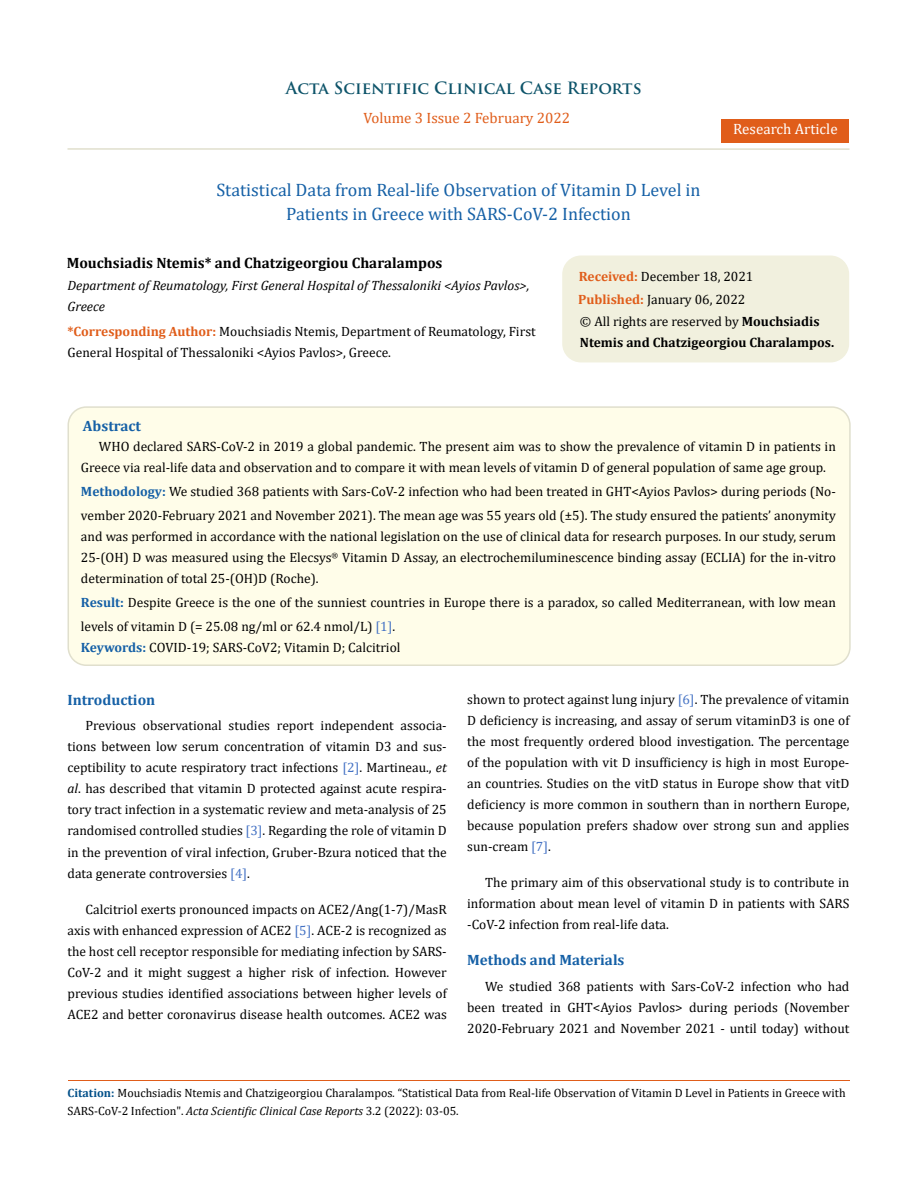
<style>
.page{position:relative;width:917px;height:1188px;background:#fff}
.page>*{position:absolute;margin:0;border:0;box-sizing:border-box;transform-origin:0 0}
.t1{font:18px/24px "Cambria";color:#1560a6;text-align:center}
.t2{font:700 16.5px "Trajan Pro";color:#0e546a}
.t3{font:700 15px "Cambria";color:#000}
.t4{font:700 15px "Cambria";color:#1560a6}
.t5{font:15px "Cambria";color:#e05d1a}
.t6{font:15px "Cambria";color:#fff}
.t7{font:13.5px/21px "Cambria";color:#000;text-align:justify}
.t8{font:italic 13.5px/21px "Cambria";color:#000}
.t9{font:700 13.5px/21px "Cambria";color:#000}
.t10{font:12px/18px "Cambria";color:#000}
.s1{font-weight:700;color:#e05d1a}
.s2{font-weight:400}
.s3{font-weight:700;color:#1560a6}
.s4{color:#4472c4}
.s5{font-style:italic}
.s6{font-weight:700;color:#035089}
</style>
<div class="page">
<div style="left:721px;top:119px;width:128px;height:23px;background:#e05d1a"></div>
<div style="left:563px;top:256px;width:285px;height:106px;background:#f1f0de;border-radius:18px"></div>
<div style="left:562px;top:256px;width:287px;height:106px;border:2px solid #f1f0de;border-radius:18px"></div>
<div style="left:68px;top:407px;width:781px;height:258px;background:#fffde9;border-radius:18px"></div>
<div style="left:67px;top:406px;width:783px;height:260px;border:2px solid #e0dfcd;border-radius:18px"></div>
<hr style="left:68px;top:1081px;width:781px;height:1px;background:#e05d1a">
<hr style="left:67px;top:148px;width:782px;height:2px;background:#e0dfcd">
<p class="t2" style="left:286px;top:77px;width:357px">Acta Scientific Clinical Case Reports</p>
<p class="t5" style="left:363px;top:109px;width:208px">Volume 3 Issue 2 February 2022</p>
<p class="t6" style="left:733px;top:120px;width:106px">Research Article</p>
<h1 class="t1" style="left:216px;top:178px;width:486px">Statistical Data from Real-life Observation of Vitamin D Level in<br>Patients in Greece with SARS-CoV-2 Infection</h1>
<p class="t3" style="left:67px;top:252px;width:377px">Mouchsiadis Ntemis* and Chatzigeorgiou Charalampos</p>
<p class="t8" style="left:67px;top:275px;width:463px">Department of Reumatology, First General Hospital of Thessaloniki &lt;Ayios Pavlos&gt;,<br>Greece</p>
<p class="t7" style="left:67px;top:321px;width:469px"><span class="s1">*Corresponding Author:</span> Mouchsiadis Ntemis, Department of Reumatology, First<br>General Hospital of Thessaloniki &lt;Ayios Pavlos&gt;, Greece.</p>
<p class="t7" style="left:578px;top:265px;width:177px;line-height:23px"><span class="s1">Received:</span> December 18, 2021<br><span class="s1">Published:</span> January 06, 2022</p>
<p class="t9" style="left:580px;top:310px;width:256px"><span class="s2">© All rights are reserved by</span> Mouchsiadis<br>Ntemis and Chatzigeorgiou Charalampos.</p>
<p class="t4" style="left:83px;top:415px;width:60px">Abstract</p>
<p class="t7" style="left:81px;top:436px;width:756px;text-indent:18px">WHO declared SARS-CoV-2 in 2019 a global pandemic. The present aim was to show the prevalence of vitamin D in patients in<br>Greece via real-life data and observation and to compare it with mean levels of vitamin D of general population of same age group.</p>
<p class="t7" style="left:81px;top:480px;width:756px;line-height:24px"><span class="s3">Methodology:</span> We studied 368 patients with Sars-CoV-2 infection who had been treated in GHT&lt;Ayios Pavlos&gt; during periods (No&shy;vember 2020-February 2021 and November 2021). The mean age was 55 years old (±5). The study ensured the patients’ anonymity</p>
<p class="t7" style="left:81px;top:526px;width:756px">and was performed in accordance with the national legislation on the use of clinical data for research purposes. In our study, serum 25-(OH) D was measured using the Elecsys<sup>®</sup> Vitamin D Assay, an electrochemiluminescence binding assay (ECLIA) for the in-vitro determination of total 25-(OH)D (Roche).</p>
<p class="t7" style="left:81px;top:591px;width:756px;line-height:24px"><span class="s3">Result:</span> Despite Greece is the one of the sunniest countries in Europe there is a paradox, so called Mediterranean, with low mean levels of vitamin D (= 25.08 ng/ml or 62.4 nmol/L) <span class="s4">[1]</span>.</p>
<p class="t7" style="left:81px;top:637px;width:321px"><span class="s3">Keywords:</span> COVID-19; SARS-CoV2; Vitamin D; Calcitriol</p>
<p class="t4" style="left:67px;top:689px;width:89px">Introduction</p>
<p class="t7" style="left:67px;top:715px;width:381px;text-indent:18px">Previous observational studies report independent associa&shy;tions between low serum concentration of vitamin D3 and sus&shy;ceptibility to acute respiratory tract infections <span class="s4">[2]</span>. Martineau., <span class="s5">et al</span>. has described that vitamin D protected against acute respira&shy;tory tract infection in a systematic review and meta-analysis of 25 randomised controlled studies <span class="s4">[3]</span>. Regarding the role of vitamin D in the prevention of viral infection, Gruber-Bzura noticed that the data generate controversies <span class="s4">[4]</span>.</p>
<p class="t7" style="left:67px;top:898px;width:381px;text-indent:18px">Calcitriol exerts pronounced impacts on ACE2/Ang(1-7)/MasR axis with enhanced expression of ACE2 <span class="s4">[5]</span>. ACE-2 is recognized as the host cell receptor responsible for mediating infection by SARS-CoV-2 and it might suggest a higher risk of infection. However previous studies identified associations between higher levels of ACE2 and better coronavirus disease health outcomes. ACE2 was</p>
<p class="t7" style="left:467px;top:689px;width:384px">shown to protect against lung injury <span class="s4">[6]</span>. The prevalence of vitamin D deficiency is increasing, and assay of serum vitaminD3 is one of the most frequently ordered blood investigation. The percentage of the population with vit D insufficiency is high in most Europe&shy;an countries. Studies on the vitD status in Europe show that vitD deficiency is more common in southern than in northern Europe, because population prefers shadow over strong sun and applies sun-cream <span class="s4">[7]</span>.</p>
<p class="t7" style="left:467px;top:872px;width:384px;text-indent:18px">The primary aim of this observational study is to contribute in information about mean level of vitamin D in patients with SARS -CoV-2 infection from real-life data.</p>
<p class="t4" style="left:467px;top:949px;width:159px">Methods and Materials</p>
<p class="t7" style="left:467px;top:975px;width:384px;text-indent:18px">We studied 368 patients with Sars-CoV-2 infection who had been treated in GHT&lt;Ayios Pavlos&gt; during periods (November 2020-February 2021 and November 2021 - until today) without</p>
<p class="t10" style="left:68px;top:1084px;width:779px"><span class="s6">Citation:</span> Mouchsiadis Ntemis and Chatzigeorgiou Charalampos<span class="s5">.</span> “Statistical Data from Real-life Observation of Vitamin D Level in Patients in Greece with<br>SARS-CoV-2 Infection". <span class="s5">Acta Scientific Clinical Case Reports</span> 3.2 (2022): 03-05.</p>
</div>
